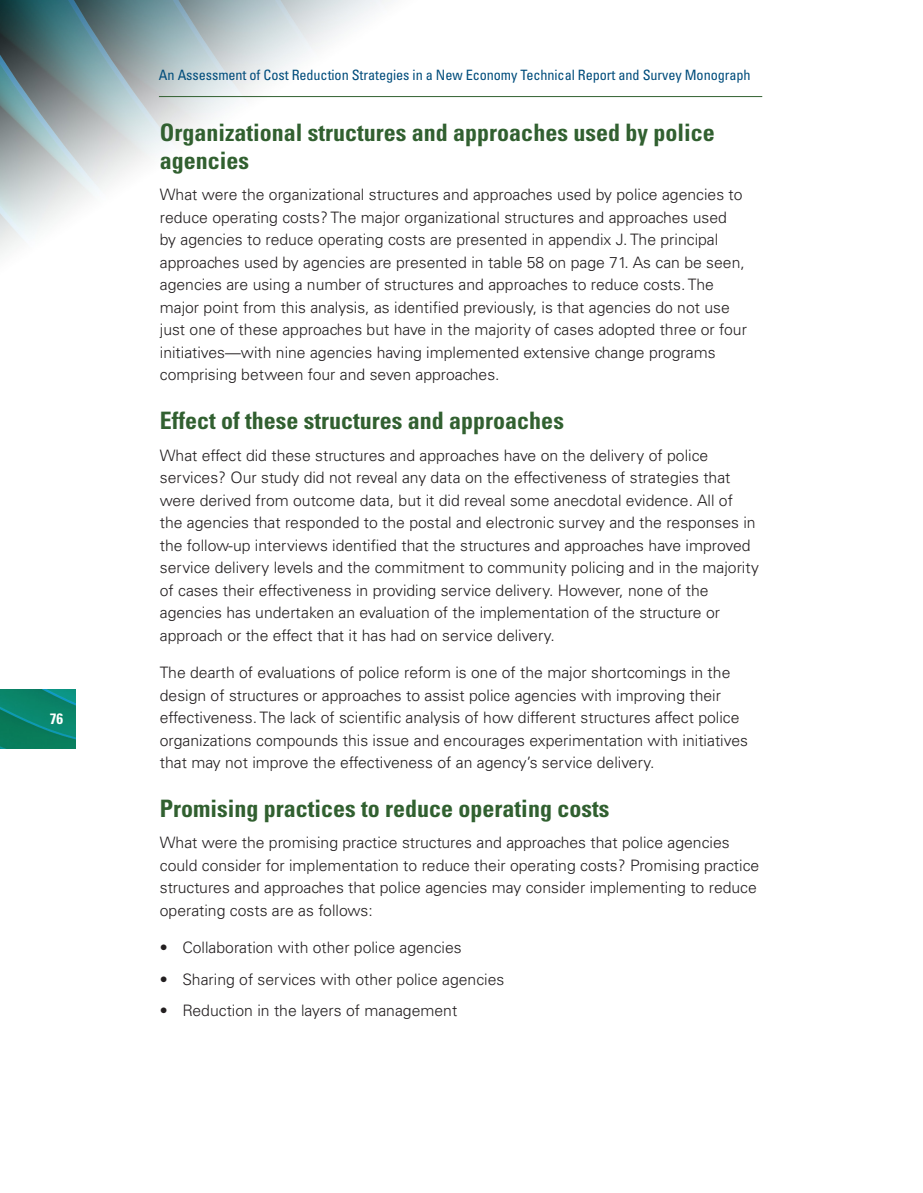
<style>
.page{position:relative;width:923px;height:1193px;background:#fff}
.page>*{position:absolute;margin:0;border:0;box-sizing:border-box;transform-origin:0 0}
.t1{font:700 condensed 24px/27.6px "Univers LT Std";color:#316030}
.Body_Text{font:300 15.75px/22.5px "Univers LT Std";color:#231f20}
.t2{font:700 condensed 15px "Univers LT Std";color:#fff}
.t3{font:condensed 14.25px "Univers LT Std";letter-spacing:-.005em;color:#014d7c}
</style>
<div class="page">
<img style="left:0;top:0;width:458px;height:255px">
<img style="left:0;top:689px;width:76px;height:59px">
<hr style="left:159px;top:96px;width:603px;height:1px;background:#316030">
<p class="t2" style="left:50px;top:710px;width:15px">76</p>
<p class="t3" style="left:159px;top:66px;width:593px">An Assessment of Cost Reduction Strategies in a New Economy Technical Report and Survey Monograph</p>
<h3 class="t1" style="left:160px;top:119px;width:556px">Organizational structures and approaches used by police agencies</h3>
<p class="Body_Text" style="left:160px;top:183px;width:588px">What were the organizational structures and approaches used by police agencies to reduce operating costs? The major organizational structures and approaches used by agencies to reduce operating costs are presented in appendix J. The principal approaches used by agencies are presented in table 58 on page 71. As can be seen, agencies are using a number of structures and approaches to reduce costs. The major point from this analysis, as identified previously, is that agencies do not use just one of these approaches but have in the majority of cases adopted three or four initiatives—with nine agencies having implemented extensive change programs comprising between four and seven approaches.</p>
<h3 class="t1" style="left:160px;top:406px;width:405px">Effect of these structures and approaches</h3>
<p class="Body_Text" style="left:160px;top:444px;width:600px">What effect did these structures and approaches have on the delivery of police services? Our study did not reveal any data on the effectiveness of strategies that were derived from outcome data, but it did reveal some anecdotal evidence. All of the agencies that responded to the postal and electronic survey and the responses in the follow-up interviews identified that the structures and approaches have improved service delivery levels and the commitment to community policing and in the majority of cases their effectiveness in providing service delivery. However, none of the agencies has undertaken an evaluation of the implementation of the structure or approach or the effect that it has had on service delivery.</p>
<p class="Body_Text" style="left:160px;top:661px;width:589px">The dearth of evaluations of police reform is one of the major shortcomings in the design of structures or approaches to assist police agencies with improving their effectiveness. The lack of scientific analysis of how different structures affect police organizations compounds this issue and encourages experimentation with initiatives that may not improve the effectiveness of an agency’s service delivery.</p>
<h3 class="t1" style="left:160px;top:794px;width:451px">Promising practices to reduce operating costs</h3>
<p class="Body_Text" style="left:160px;top:831px;width:601px">What were the promising practice structures and approaches that police agencies could consider for implementation to reduce their operating costs? Promising practice structures and approaches that police agencies may consider implementing to reduce operating costs are as follows:</p>
<p class="Body_Text" style="left:160px;top:936px;width:303px">• Collaboration with other police agencies</p>
<p class="Body_Text" style="left:160px;top:968px;width:346px">• Sharing of services with other police agencies</p>
<p class="Body_Text" style="left:160px;top:999px;width:299px">• Reduction in the layers of management</p>
</div>
